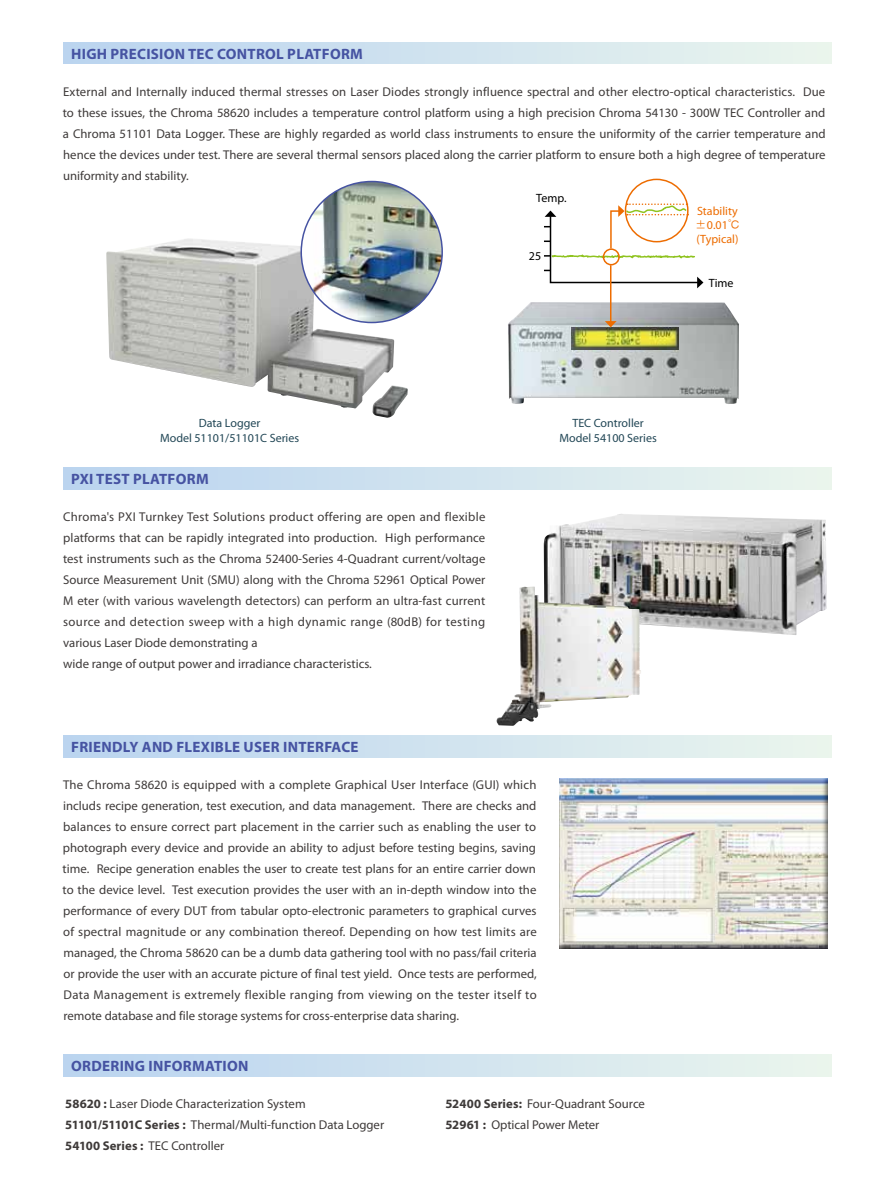
<style>
.page{position:relative;width:893px;height:1191px;background:#fff}
.page>*{position:absolute;margin:0;border:0;box-sizing:border-box;transform-origin:0 0}
.t1{font:700 15px "Myriad Pro";letter-spacing:.02em;color:#4653a2}
.t2{font:12.75px/21px "Myriad Pro";color:#3e3a39}
.t3{font:12px/15px "Myriad Pro";color:#224756;text-align:center}
.t4{font:12px/14.4px "Myriad Pro";color:#ed6c00}
.t5{font:12px "Myriad Pro";color:#000}
.s1{font-family:"AR Hei B5";font-weight:500}
.s2{font-weight:700}
</style>
<div class="page">
<img style="left:544px;top:514px;width:283px;height:121px">
<img style="left:106px;top:238px;width:302px;height:180px">
<img style="left:301px;top:181px;width:141px;height:141px;border-radius:70px">
<img style="left:508px;top:302px;width:231px;height:102px">
<img style="left:572px;top:328px;width:106px;height:22px">
<hr style="left:610px;top:266px;width:1px;height:56px;background:#ed6c00">
<svg style="left:605px;top:321px;width:12px;height:6px"></svg>
<div style="left:558px;top:777px;width:270px;height:172px;background:#000;opacity:.75"></div>
<svg style="left:544px;top:203px;width:159px;height:85px"></svg>
<div style="left:64px;top:43px;width:767px;height:21px;background:linear-gradient(to right,#b9d3f0,#eaf5ed)"></div>
<div style="left:64px;top:468px;width:767px;height:21px;background:linear-gradient(to right,#b9d3f0,#eaf5ed)"></div>
<div style="left:64px;top:736px;width:767px;height:21px;background:linear-gradient(to right,#b9d3f0,#eaf5ed)"></div>
<div style="left:64px;top:1054px;width:767px;height:22px;background:linear-gradient(to right,#b9d3f0,#eaf5ed)"></div>
<img style="left:496px;top:586px;width:145px;height:140px">
<p class="t1" style="left:71px;top:44px;width:293px">HIGH PRECISION TEC CONTROL PLATFORM</p>
<p class="t2" style="left:63px;top:81px;width:764px;text-align:justify">External and Internally induced thermal stresses on Laser Diodes strongly influence spectral and other electro-optical characteristics. Due to these issues, the Chroma 58620 includes a temperature control platform using a high precision Chroma 54130 - 300W TEC Controller and a Chroma 51101 Data Logger. These are highly regarded as world class instruments to ensure the uniformity of the carrier temperature and hence the devices under test. There are several thermal sensors placed along the carrier platform to ensure both a high degree of temperature uniformity and stability.</p>
<p class="t5" style="left:536px;top:190px;width:32px">Temp.</p>
<p class="t5" style="left:529px;top:249px;width:14px">25</p>
<p class="t4" style="left:695px;top:203px;width:46px">Stability <span class="s1">±</span>0.01<span class="s1">℃ </span>(Typical)</p>
<p class="t5" style="left:709px;top:276px;width:26px">Time</p>
<p class="t3" style="left:160px;top:416px;width:141px">Data Logger<br>Model 51101/51101C Series</p>
<p class="t3" style="left:559px;top:416px;width:99px">TEC Controller<br>Model 54100 Series</p>
<p class="t1" style="left:71px;top:469px;width:139px">PXI TEST PLATFORM</p>
<p class="t2" style="left:63px;top:506px;width:424px">Chroma's PXI Turnkey Test Solutions product offering are open and flexible platforms that can be rapidly integrated into production. High performance test instruments such as the Chroma 52400-Series 4-Quadrant current/voltage Source Measurement Unit (SMU) along with the Chroma 52961 Optical Power M eter (with various wavelength detectors) can perform an ultra-fast current source and detection sweep with a high dynamic range (80dB) for testing various Laser Diode demonstrating a<br>wide range of output power and irradiance characteristics.</p>
<p class="t1" style="left:71px;top:737px;width:289px">FRIENDLY AND FLEXIBLE USER INTERFACE</p>
<p class="t2" style="left:63px;top:774px;width:476px;text-align:justify">The Chroma 58620 is equipped with a complete Graphical User Interface (GUI) which includs recipe generation, test execution, and data management. There are checks and balances to ensure correct part placement in the carrier such as enabling the user to photograph every device and provide an ability to adjust before testing begins, saving time. Recipe generation enables the user to create test plans for an entire carrier down to the device level. Test execution provides the user with an in-depth window into the performance of every DUT from tabular opto-electronic parameters to graphical curves of spectral magnitude or any combination thereof. Depending on how test limits are managed, the Chroma 58620 can be a dumb data gathering tool with no pass/fail criteria or provide the user with an accurate picture of final test yield. Once tests are performed, Data Management is extremely flexible ranging from viewing on the tester itself to remote database and file storage systems for cross-enterprise data sharing.</p>
<p class="t1" style="left:71px;top:1056px;width:179px">ORDERING INFORMATION</p>
<p class="t2" style="left:65px;top:1093px;width:320px"><span class="s2">58620 :</span> Laser Diode Characterization System<br><span class="s2">51101/51101C Series :</span> Thermal/Multi-function Data Logger<br><span class="s2">54100 Series :</span> TEC Controller</p>
<p class="t2" style="left:445px;top:1093px;width:201px"><span class="s2">52400 Series:</span> Four-Quadrant Source<br><span class="s2">52961 :</span> Optical Power Meter</p>
</div>
